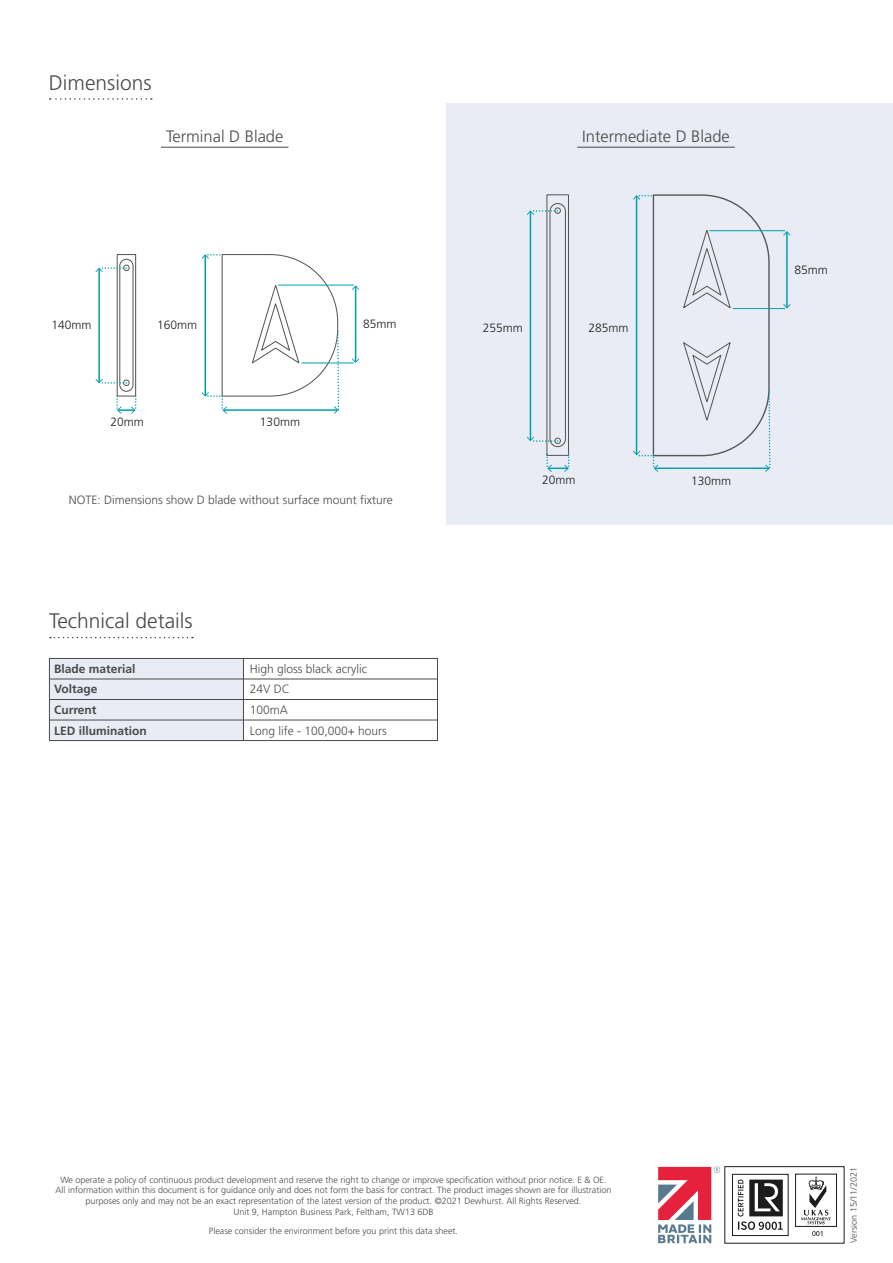
<style>
.page{position:relative;width:893px;height:1263px;background:#fff}
.page>*{position:absolute;margin:0;border:0;box-sizing:border-box;transform-origin:0 0}
.t1{font:21px "Frutiger LT 45 Lt";color:#4a4a49}
.t2{font:16.5px "Frutiger LT 45 Lt";color:#4a4a49}
.t3{font:12px/20.9px "Frutiger LT 45 Lt";color:#4a4a49}
.t4{font:12px "Frutiger LT 45 Lt";color:#1d1d1b}
.t5{font:12px/20.9px "Frutiger LT 65 Bd";color:#4a4a49}
.t6{font:9px/10.8px "Frutiger LT 45 Lt";color:#4a4a49;text-align:center}
</style>
<div class="page">
<div style="left:446px;top:103px;width:447px;height:421px;background:#eaecf5"></div>
<svg style="left:50px;top:637px;width:143px;height:1px"></svg>
<svg style="left:49px;top:658px;width:389px;height:83px"></svg>
<hr style="left:49px;top:679px;width:389px;height:1px;background:#4a4a49">
<hr style="left:49px;top:699px;width:389px;height:1px;background:#4a4a49">
<hr style="left:49px;top:720px;width:389px;height:1px;background:#4a4a49">
<hr style="left:243px;top:658px;width:1px;height:83px;background:#4a4a49">
<hr style="left:161px;top:147px;width:127px;height:1px;background:#4a4a49">
<hr style="left:577px;top:147px;width:158px;height:1px;background:#4a4a49">
<svg style="left:658px;top:1167px;width:62px;height:76px"></svg>
<div style="left:725px;top:1166px;width:119px;height:77px;border:1px solid #1c1c1c"></div>
<svg style="left:812px;top:1231px;width:10px;height:5px"></svg>
<div style="left:795px;top:1174px;width:42px;height:53px;border:1px solid #1c1c1c"></div>
<svg style="left:801px;top:1176px;width:30px;height:48px"></svg>
<div style="left:732px;top:1174px;width:56px;height:62px;border:1px solid #1c1c1c"></div>
<svg style="left:738px;top:1179px;width:45px;height:51px"></svg>
<svg style="left:50px;top:98px;width:102px;height:2px"></svg>
<div style="left:546px;top:194px;width:23px;height:262px;border:1px solid #575756"></div>
<div style="left:549px;top:203px;width:17px;height:244px;border:1px solid #575756;border-radius:8px"></div>
<hr style="left:530px;top:211px;width:1px;height:229px;background:#009fae">
<hr style="left:786px;top:232px;width:2px;height:76px;background:#009fae">
<svg style="left:783px;top:231px;width:8px;height:5px"></svg>
<svg style="left:783px;top:304px;width:8px;height:5px"></svg>
<hr style="left:733px;top:308px;width:52px;height:1px;background:#009fae">
<hr style="left:709px;top:230px;width:76px;height:1px;background:#009fae">
<svg style="left:546px;top:454px;width:23px;height:18px"></svg>
<svg style="left:527px;top:208px;width:34px;height:7px"></svg>
<svg style="left:527px;top:437px;width:34px;height:7px"></svg>
<svg style="left:633px;top:194px;width:138px;height:278px"></svg>
<div style="left:117px;top:254px;width:19px;height:143px;border:1px solid #575756"></div>
<div style="left:119px;top:259px;width:15px;height:133px;border:1px solid #575756;border-radius:7px"></div>
<div style="left:123px;top:265px;width:7px;height:6px;border:1px solid #575756;border-radius:50%"></div>
<div style="left:123px;top:380px;width:7px;height:6px;border:1px solid #575756;border-radius:50%"></div>
<hr style="left:98px;top:269px;width:2px;height:113px;background:#009fae">
<hr style="left:355px;top:286px;width:1px;height:76px;background:#009fae">
<svg style="left:352px;top:285px;width:7px;height:5px"></svg>
<svg style="left:352px;top:358px;width:7px;height:5px"></svg>
<hr style="left:302px;top:363px;width:51px;height:1px;background:#009fae">
<hr style="left:278px;top:285px;width:75px;height:1px;background:#009fae">
<svg style="left:116px;top:396px;width:20px;height:18px"></svg>
<svg style="left:95px;top:267px;width:32px;height:5px"></svg>
<svg style="left:95px;top:379px;width:32px;height:5px"></svg>
<svg style="left:202px;top:254px;width:138px;height:160px"></svg>
<h1 class="t1" style="left:49px;top:70px;width:104px">Dimensions</h1>
<h2 class="t2" style="left:166px;top:126px;width:119px">Terminal D Blade</h2>
<h2 class="t2" style="left:582px;top:126px;width:149px">Intermediate D Blade</h2>
<h3 class="t4" style="left:51px;top:318px;width:42px">140mm</h3>
<h3 class="t4" style="left:157px;top:318px;width:42px">160mm</h3>
<h3 class="t4" style="left:111px;top:415px;width:35px">20mm</h3>
<h3 class="t4" style="left:260px;top:415px;width:42px">130mm</h3>
<h3 class="t4" style="left:363px;top:317px;width:35px">85mm</h3>
<h3 class="t3" style="left:69px;top:490px;width:325px">NOTE: Dimensions show D blade without surface mount fixture</h3>
<h1 class="t1" style="left:49px;top:609px;width:145px">Technical details</h1>
<h3 class="t5" style="left:54px;top:658px;width:94px">Blade material<br>Voltage<br>Current<br>LED illumination</h3>
<h3 class="t3" style="left:250px;top:658px;width:139px">High gloss black acrylic<br>24V DC<br>100mA<br>Long life - 100,000+ hours</h3>
<h3 class="t4" style="left:483px;top:321px;width:42px">255mm</h3>
<h3 class="t4" style="left:588px;top:321px;width:42px">285mm</h3>
<h3 class="t4" style="left:542px;top:473px;width:35px">20mm</h3>
<h3 class="t4" style="left:691px;top:474px;width:42px">130mm</h3>
<h3 class="t4" style="left:794px;top:263px;width:35px">85mm</h3>
<p class="t6" style="left:56px;top:1174px;width:557px">We operate a policy of continuous product development and reserve the right to change or improve specification without prior notice. E &amp; OE.<br>All information within this document is for guidance only and does not form the basis for contract. The product images shown are for illustration purposes only and may not be an exact representation of the latest version of the product. ©2021 Dewhurst. All Rights Reserved.<br>Unit 9, Hampton Business Park, Feltham, TW13 6DB</p>
<p class="t6" style="left:209px;top:1226px;width:251px">Please consider the environment before you print this data sheet.</p>
<p class="t6" style="left:848px;top:1243px;width:77px;rotate:-90deg">Version 15/11/2021</p>
</div>
